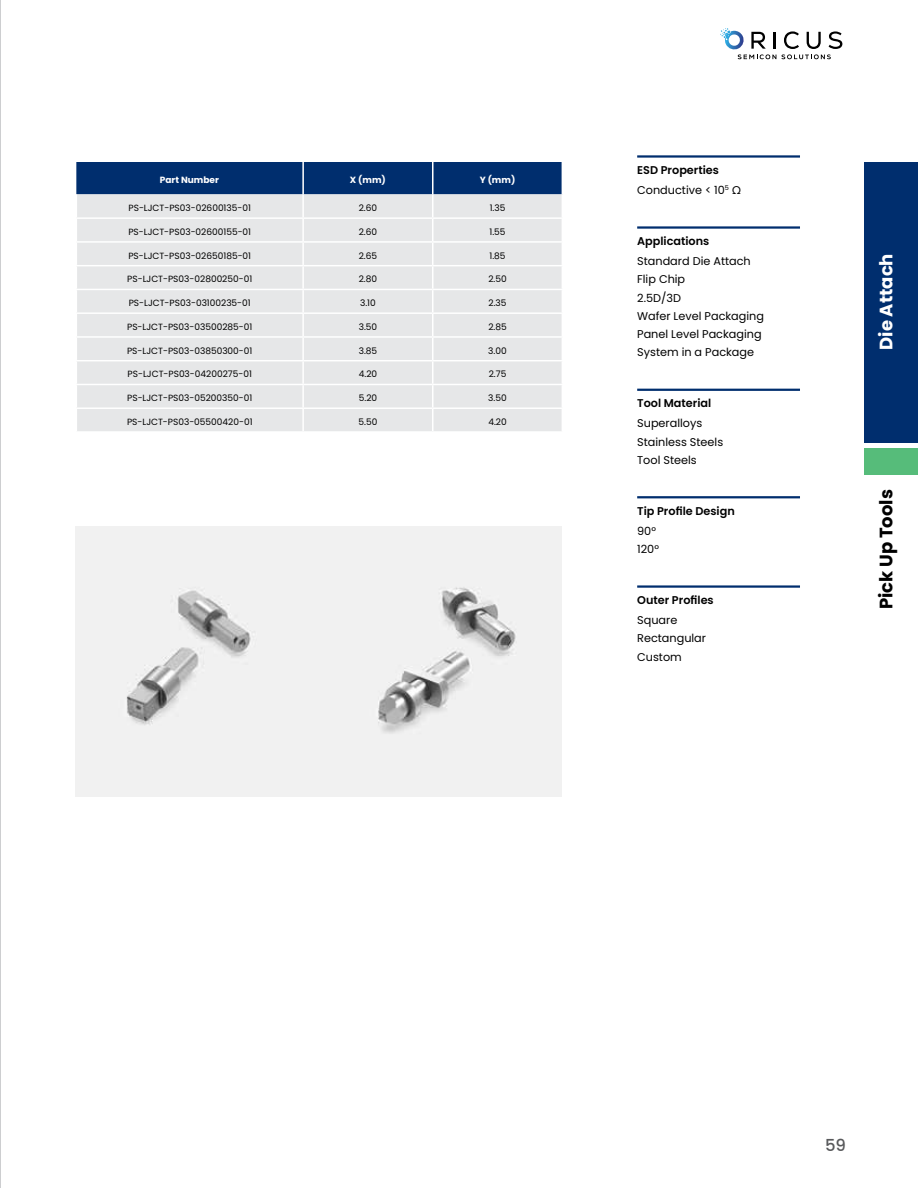
<style>
.page{position:relative;width:918px;height:1188px;background:#fff}
.page>*{position:absolute;margin:0;border:0;box-sizing:border-box;transform-origin:0 0}
.t1{font:700 18px "Poppins";color:#000}
.t2{font:700 18px "Poppins";color:#fff}
.t3{font:500 16.5px "Poppins";color:#58595b}
.t4{font:11.25px/18.3px "Poppins";color:#000}
.t5{font:600 11.25px "Poppins";color:#000}
.t6{font:9px "Poppins";color:#000}
.t7{font:700 9px "Poppins";color:#fff}
.s1{font-weight:600}
</style>
<div class="page">
<svg style="left:720px;top:28px;width:122px;height:31px"></svg>
<div style="left:864px;top:162px;width:54px;height:281px;background:#002e6e"></div>
<div style="left:864px;top:448px;width:54px;height:27px;background:#56bc7a"></div>
<hr style="left:0;top:0;width:1px;height:1188px;background:#9d9fa2">
<hr style="left:637px;top:155px;width:163px;height:3px;background:#002e6e">
<hr style="left:637px;top:226px;width:163px;height:3px;background:#002e6e">
<hr style="left:637px;top:389px;width:163px;height:2px;background:#002e6e">
<hr style="left:637px;top:496px;width:163px;height:2px;background:#002e6e">
<hr style="left:637px;top:585px;width:163px;height:3px;background:#002e6e">
<svg style="left:76px;top:162px;width:486px;height:269px;background:#ccd2da"></svg>
<img style="left:76px;top:526px;width:486px;height:270px">
<p class="t7" style="left:160px;top:173px;width:61px">Part Number</p>
<p class="t7" style="left:350px;top:173px;width:37px">X (mm)</p>
<p class="t7" style="left:480px;top:173px;width:37px">Y (mm)</p>
<p class="t6" style="left:129px;top:201px;width:124px">PS-LJCT-PS03-02600135-01</p>
<p class="t6" style="left:359px;top:201px;width:20px">2.60</p>
<p class="t6" style="left:490px;top:201px;width:17px">1.35</p>
<p class="t6" style="left:128px;top:225px;width:124px">PS-LJCT-PS03-02600155-01</p>
<p class="t6" style="left:359px;top:225px;width:20px">2.60</p>
<p class="t6" style="left:490px;top:225px;width:18px">1.55</p>
<p class="t6" style="left:128px;top:249px;width:124px">PS-LJCT-PS03-02650185-01</p>
<p class="t6" style="left:359px;top:249px;width:20px">2.65</p>
<p class="t6" style="left:490px;top:249px;width:18px">1.85</p>
<p class="t6" style="left:127px;top:273px;width:127px">PS-LJCT-PS03-02800250-01</p>
<p class="t6" style="left:359px;top:273px;width:20px">2.80</p>
<p class="t6" style="left:488px;top:273px;width:20px">2.50</p>
<p class="t6" style="left:129px;top:297px;width:124px">PS-LJCT-PS03-03100235-01</p>
<p class="t6" style="left:360px;top:297px;width:17px">3.10</p>
<p class="t6" style="left:489px;top:297px;width:20px">2.35</p>
<p class="t6" style="left:127px;top:320px;width:127px">PS-LJCT-PS03-03500285-01</p>
<p class="t6" style="left:359px;top:320px;width:20px">3.50</p>
<p class="t6" style="left:488px;top:320px;width:20px">2.85</p>
<p class="t6" style="left:127px;top:344px;width:127px">PS-LJCT-PS03-03850300-01</p>
<p class="t6" style="left:359px;top:344px;width:20px">3.85</p>
<p class="t6" style="left:488px;top:344px;width:20px">3.00</p>
<p class="t6" style="left:128px;top:368px;width:126px">PS-LJCT-PS03-04200275-01</p>
<p class="t6" style="left:359px;top:368px;width:20px">4.20</p>
<p class="t6" style="left:489px;top:368px;width:19px">2.75</p>
<p class="t6" style="left:127px;top:392px;width:127px">PS-LJCT-PS03-05200350-01</p>
<p class="t6" style="left:359px;top:392px;width:20px">5.20</p>
<p class="t6" style="left:488px;top:392px;width:20px">3.50</p>
<p class="t6" style="left:127px;top:415px;width:127px">PS-LJCT-PS03-05500420-01</p>
<p class="t6" style="left:359px;top:415px;width:20px">5.50</p>
<p class="t6" style="left:488px;top:415px;width:20px">4.20</p>
<p class="t4" style="left:637px;top:160px;width:105px;line-height:20.4px"><span class="s1">ESD Properties<br></span>Conductive &lt; 10<sup>5</sup> Ω</p>
<p class="t5" style="left:637px;top:233px;width:74px">Applications</p>
<p class="t4" style="left:637px;top:252px;width:128px">Standard Die Attach<br>Flip Chip<br>2.5D/3D<br>Wafer Level Packaging<br>Panel Level Packaging<br>System in a Package</p>
<p class="t5" style="left:637px;top:395px;width:76px">Tool Material</p>
<p class="t4" style="left:637px;top:414px;width:88px">Superalloys<br>Stainless Steels<br>Tool Steels</p>
<p class="t5" style="left:637px;top:503px;width:99px">Tip Profile Design</p>
<p class="t4" style="left:637px;top:522px;width:23px">90°<br>120°</p>
<p class="t5" style="left:637px;top:592px;width:78px">Outer Profiles</p>
<p class="t4" style="left:637px;top:611px;width:70px">Square<br>Rectangular<br>Custom</p>
<h1 class="t2" style="left:874px;top:350px;width:98px;rotate:-90deg">Die Attach</h1>
<h1 class="t1" style="left:874px;top:609px;width:122px;rotate:-90deg">Pick Up Tools</h1>
<h2 class="t3" style="left:825px;top:1134px;width:23px">59</h2>
</div>
